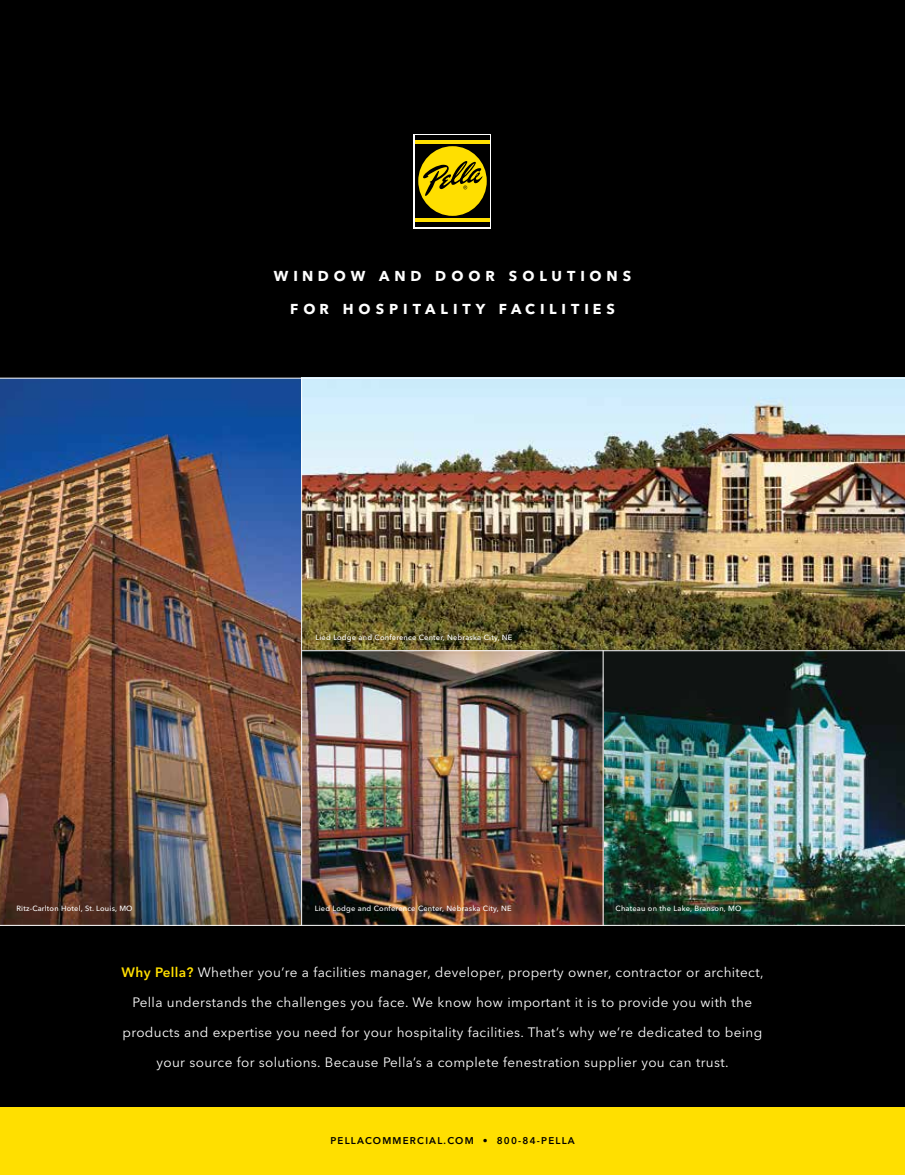
<style>
.page{position:relative;width:905px;height:1175px;background:#fff}
.page>*{position:absolute;margin:0;border:0;box-sizing:border-box;transform-origin:0 0}
.t1{font:700 14.25px "Avenir Next LT Pro";letter-spacing:.35em;color:#fff}
.t2{font:13.5px "Avenir Next LT Pro";letter-spacing:.025em;color:#fff}
.t3{font:600 9.75px "Avenir Next LT Pro";letter-spacing:.125em;color:#000}
.t4{font:500 7.5px "Avenir Next LT Pro";letter-spacing:.025em;color:#fff}
.s1{font-weight:600;color:#ffdf00}
</style>
<div class="page">
<div style="left:0;top:0;width:904px;height:1174px;background:#000"></div>
<img style="left:0;top:377px;width:904px;height:548px">
<div style="left:0;top:1107px;width:904px;height:67px;background:#ffdf00"></div>
<svg style="left:413px;top:134px;width:78px;height:94px"></svg>
<div style="left:415px;top:135px;width:74px;height:91px;background:#000"></div>
<hr style="left:415px;top:140px;width:74px;height:3px;background:#ffdf00">
<hr style="left:415px;top:219px;width:74px;height:3px;background:#ffdf00">
<div style="left:418px;top:146px;width:68px;height:70px;background:#ffdf00;border-radius:50%"></div>
<svg style="left:422px;top:161px;width:61px;height:35px"></svg>
<hr style="left:0;top:925px;width:904px;height:1px;background:#fff">
<hr style="left:602px;top:650px;width:1px;height:275px;background:#fff">
<hr style="left:302px;top:650px;width:602px;height:1px;background:#fff">
<hr style="left:301px;top:378px;width:1px;height:547px;background:#fff">
<hr style="left:0;top:378px;width:904px;height:1px;background:#fff">
<p class="t1" style="left:274px;top:267px;width:359px">WINDOW AND DOOR SOLUTIONS</p>
<p class="t1" style="left:290px;top:300px;width:326px">FOR HOSPITALITY FACILITIES</p>
<p class="t4" style="left:315px;top:633px;width:198px">Lied Lodge and Conference Center, Nebraska City, NE</p>
<p class="t4" style="left:315px;top:903px;width:198px">Lied Lodge and Conference Center, Nebraska City, NE</p>
<p class="t4" style="left:16px;top:903px;width:118px">Ritz-Carlton Hotel, St. Louis, MO</p>
<p class="t4" style="left:615px;top:903px;width:127px">Chateau on the Lake, Branson, MO</p>
<p class="t2" style="left:122px;top:963px;width:643px"><span class="s1">Why Pella?</span> Whether you’re a facilities manager, developer, property owner, contractor or architect,</p>
<p class="t2" style="left:133px;top:993px;width:621px">Pella understands the challenges you face. We know how important it is to provide you with the</p>
<p class="t2" style="left:122px;top:1023px;width:641px">products and expertise you need for your hospitality facilities. That’s why we’re dedicated to being</p>
<p class="t2" style="left:157px;top:1053px;width:573px">your source for solutions. Because Pella’s a complete fenestration supplier you can trust.</p>
<p class="t3" style="left:330px;top:1134px;width:246px">PELLACOMMERCIAL.COM • 800-84-PELLA</p>
</div>
